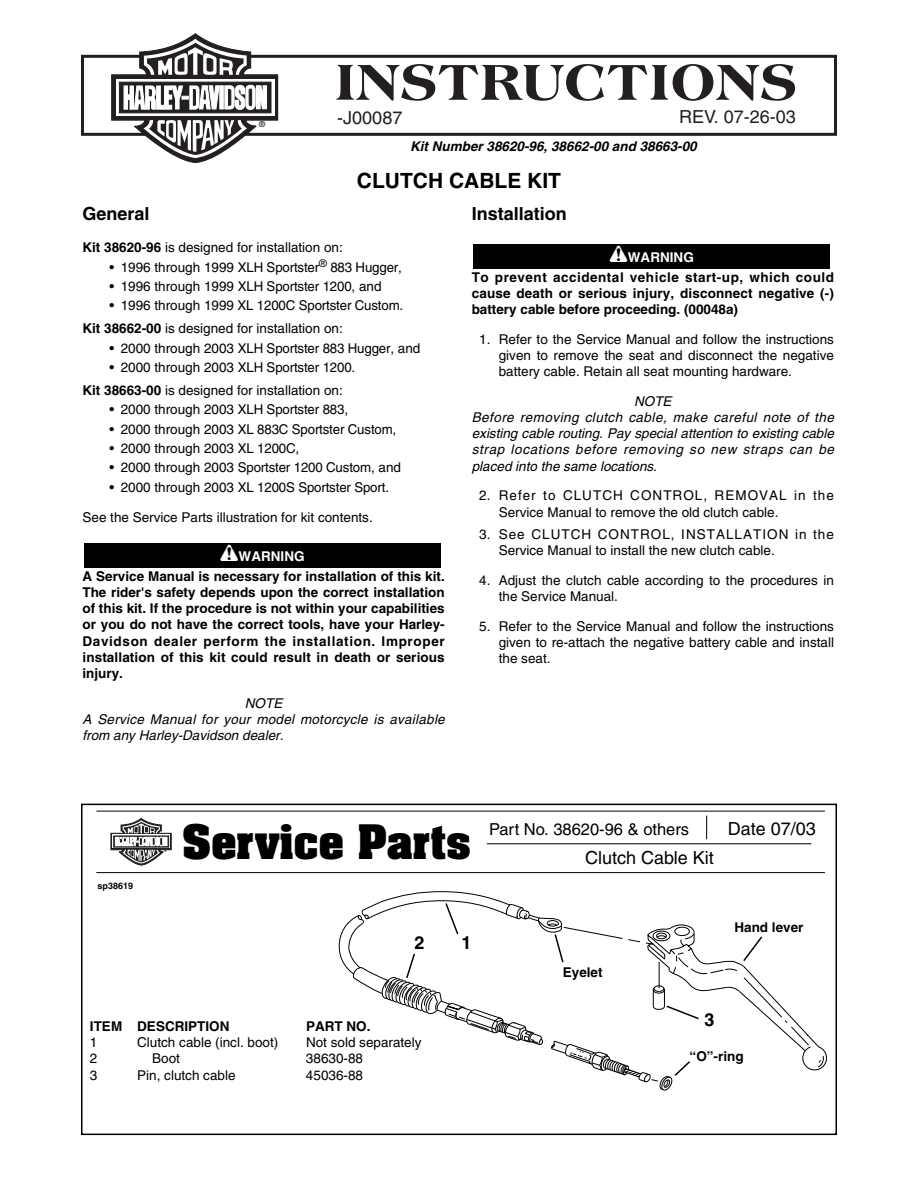
<style>
.page{position:relative;width:918px;height:1188px;background:#fff}
.page>*{position:absolute;margin:0;border:0;box-sizing:border-box;transform-origin:0 0}
.t1{font:800 54px "Americana";letter-spacing:.01em;color:#231f1f}
.t2{font:700 40.5px "Aachen";color:#000}
.t3{font:700 21px "Helvetica";color:#000}
.t4{font:18px "Helvetica";color:#000}
.t5{font:700 18px "Helvetica";color:#000}
.t6{font:18px "Helvetica";color:#231f1f}
.t7{font:16.5px "Helvetica";color:#000}
.t8{font:13.5px/16.2px "Helvetica";color:#000}
.t9{font:700 13.5px/16.2px "Helvetica";color:#000;text-align:justify}
.t10{font:italic 13.5px/16.2px "Helvetica";letter-spacing:.02em;color:#000}
.t11{font:italic 700 13.5px "Helvetica";color:#000}
.t12{font:700 13.5px "Helvetica";color:#fff}
.t13{font:700 9px "Helvetica";color:#000}
.t14{font:8.1px "Helvetica";color:#000}
.t15{font:3px "Helvetica";color:#000}
.s1{font-weight:700}
.s2{font-family:"Harley Type";font-weight:400;font-size:21px}
</style>
<div class="page">
<div style="left:81px;top:55px;width:756px;height:81px;border:3px solid #231f1f"></div>
<svg style="left:111px;top:33px;width:167px;height:130px"></svg>
<div style="left:473px;top:244px;width:357px;height:24px;background:#000"></div>
<div style="left:84px;top:543px;width:357px;height:24px;background:#000"></div>
<svg style="left:700px;top:960px;width:127px;height:111px"></svg>
<div style="left:81px;top:804px;width:756px;height:331px;border:2px solid #000"></div>
<svg style="left:110px;top:818px;width:62px;height:48px"></svg>
<hr style="left:96px;top:811px;width:729px;height:1px;background:#000">
<hr style="left:96px;top:872px;width:729px;height:1px;background:#000">
<hr style="left:487px;top:843px;width:324px;height:1px;background:#000">
<svg style="left:706px;top:816px;width:1px;height:23px"></svg>
<svg style="left:742px;top:936px;width:22px;height:27px"></svg>
<svg style="left:339px;top:900px;width:361px;height:191px"></svg>
<div style="left:271px;top:140px;width:566px;height:20px;background:#fff"></div>
<p class="t14" style="left:259px;top:122px;width:7px">®</p>
<h1 class="t1" style="left:335px;top:61px;width:463px">INSTRUCTIONS</h1>
<h3 class="t6" style="left:337px;top:111px;width:67px">-J00087</h3>
<h3 class="t6" style="left:679px;top:110px;width:118px">REV. 07-26-03</h3>
<p class="t11" style="left:410px;top:141px;width:288px">Kit Number 38620-96, 38662-00 and 38663-00</p>
<h3 class="t3" style="left:357px;top:173px;width:206px">CLUTCH CABLE KIT</h3>
<h3 class="t5" style="left:82px;top:207px;width:69px">General</h3>
<p class="t8" style="left:82px;top:241px;width:262px"><span class="s1">Kit 38620-96</span> is designed for installation on:</p>
<p class="t8" style="left:110px;top:260px;width:294px">• 1996 through 1999 XLH Sportster<sup>®</sup> 883 Hugger,</p>
<p class="t8" style="left:110px;top:280px;width:274px">• 1996 through 1999 XLH Sportster 1200, and</p>
<p class="t8" style="left:83px;top:296px;width:322px;line-height:22.6px;text-indent:27px">• 1996 through 1999 XL 1200C Sportster Custom.<br><span class="s1">Kit 38662-00</span> is designed for installation on:</p>
<p class="t8" style="left:110px;top:341px;width:312px">• 2000 through 2003 XLH Sportster 883 Hugger, and</p>
<p class="t8" style="left:82px;top:357px;width:274px;line-height:22.6px;text-indent:27px">• 2000 through 2003 XLH Sportster 1200.<br><span class="s1">Kit 38663-00</span> is designed for installation on:</p>
<p class="t8" style="left:109px;top:403px;width:240px">• 2000 through 2003 XLH Sportster 883,</p>
<p class="t8" style="left:110px;top:422px;width:288px">• 2000 through 2003 XL 883C Sportster Custom,</p>
<p class="t8" style="left:110px;top:442px;width:191px">• 2000 through 2003 XL 1200C,</p>
<p class="t8" style="left:109px;top:461px;width:293px">• 2000 through 2003 Sportster 1200 Custom, and</p>
<p class="t8" style="left:82px;top:474px;width:308px;line-height:29.7px;text-indent:27px">• 2000 through 2003 XL 1200S Sportster Sport.<br>See the Service Parts illustration for kit contents.</p>
<p class="t12" style="left:220px;top:551px;width:86px"><span class="s2">1</span>WARNING</p>
<p class="t9" style="left:82px;top:569px;width:364px">A Service Manual is necessary for installation of this kit.<br>The rider's safety depends upon the correct installation of this kit. If the procedure is not within your capabilities or you do not have the correct tools, have your Harley-Davidson dealer perform the installation. Improper installation of this kit could result in death or serious injury.</p>
<p class="t10" style="left:82px;top:696px;width:364px;text-indent:162px">NOTE<br>A Service Manual for your model motorcycle is available from any Harley-Davidson dealer.</p>
<h3 class="t5" style="left:472px;top:207px;width:96px">Installation</h3>
<p class="t12" style="left:610px;top:252px;width:86px"><span class="s2">1</span>WARNING</p>
<p class="t9" style="left:472px;top:270px;width:364px">To prevent accidental vehicle start-up, which could cause death or serious injury, disconnect negative (-) battery cable before proceeding. (00048a)</p>
<p class="t8" style="left:499px;top:332px;width:337px;text-align:justify;text-indent:-19px">1. Refer to the Service Manual and follow the instructions given to remove the seat and disconnect the negative battery cable. Retain all seat mounting hardware.</p>
<p class="t10" style="left:472px;top:394px;width:364px;text-indent:162px">NOTE<br>Before removing clutch cable, make careful note of the existing cable routing. Pay special attention to existing cable strap locations before removing so new straps can be placed into the same locations.</p>
<p class="t8" style="left:499px;top:489px;width:337px;text-indent:-19px">2. Refer to CLUTCH CONTROL, REMOVAL in the<br>Service Manual to remove the old clutch cable.</p>
<p class="t8" style="left:499px;top:528px;width:337px;text-indent:-19px">3. See CLUTCH CONTROL, INSTALLATION in the<br>Service Manual to install the new clutch cable.</p>
<p class="t8" style="left:499px;top:574px;width:337px;text-indent:-19px">4. Adjust the clutch cable according to the procedures in the Service Manual.</p>
<p class="t8" style="left:499px;top:620px;width:337px;text-align:justify;text-indent:-19px">5. Refer to the Service Manual and follow the instructions given to re-attach the negative battery cable and install the seat.</p>
<p class="t13" style="left:97px;top:883px;width:37px">sp38619</p>
<p class="t15" style="left:164px;top:850px;width:4px">®</p>
<h2 class="t2" style="left:182px;top:824px;width:290px">Service Parts</h2>
<h3 class="t5" style="left:414px;top:936px;width:12px">2</h3>
<h3 class="t5" style="left:462px;top:936px;width:12px">1</h3>
<p class="t9" style="left:90px;top:1019px;width:141px">ITEM DESCRIPTION</p>
<p class="t9" style="left:306px;top:1019px;width:66px">PART NO.</p>
<p class="t8" style="left:90px;top:1036px;width:9px">1</p>
<p class="t8" style="left:137px;top:1036px;width:143px">Clutch cable (incl. boot)</p>
<p class="t8" style="left:306px;top:1036px;width:117px">Not sold separately</p>
<p class="t8" style="left:90px;top:1052px;width:9px">2</p>
<p class="t8" style="left:152px;top:1052px;width:29px">Boot</p>
<p class="t8" style="left:306px;top:1052px;width:59px">38630-88</p>
<p class="t8" style="left:90px;top:1068px;width:9px">3</p>
<p class="t8" style="left:137px;top:1068px;width:100px">Pin, clutch cable</p>
<p class="t8" style="left:306px;top:1068px;width:59px">45036-88</p>
<p class="t7" style="left:489px;top:824px;width:202px">Part No. 38620-96 &amp; others</p>
<h3 class="t4" style="left:728px;top:822px;width:90px">Date 07/03</h3>
<h3 class="t4" style="left:585px;top:851px;width:130px">Clutch Cable Kit</h3>
<p class="t9" style="left:563px;top:965px;width:41px">Eyelet</p>
<p class="t9" style="left:734px;top:920px;width:71px">Hand lever</p>
<h3 class="t5" style="left:704px;top:1013px;width:12px">3</h3>
<p class="t9" style="left:690px;top:1049px;width:55px">“O”-ring</p>
</div>
